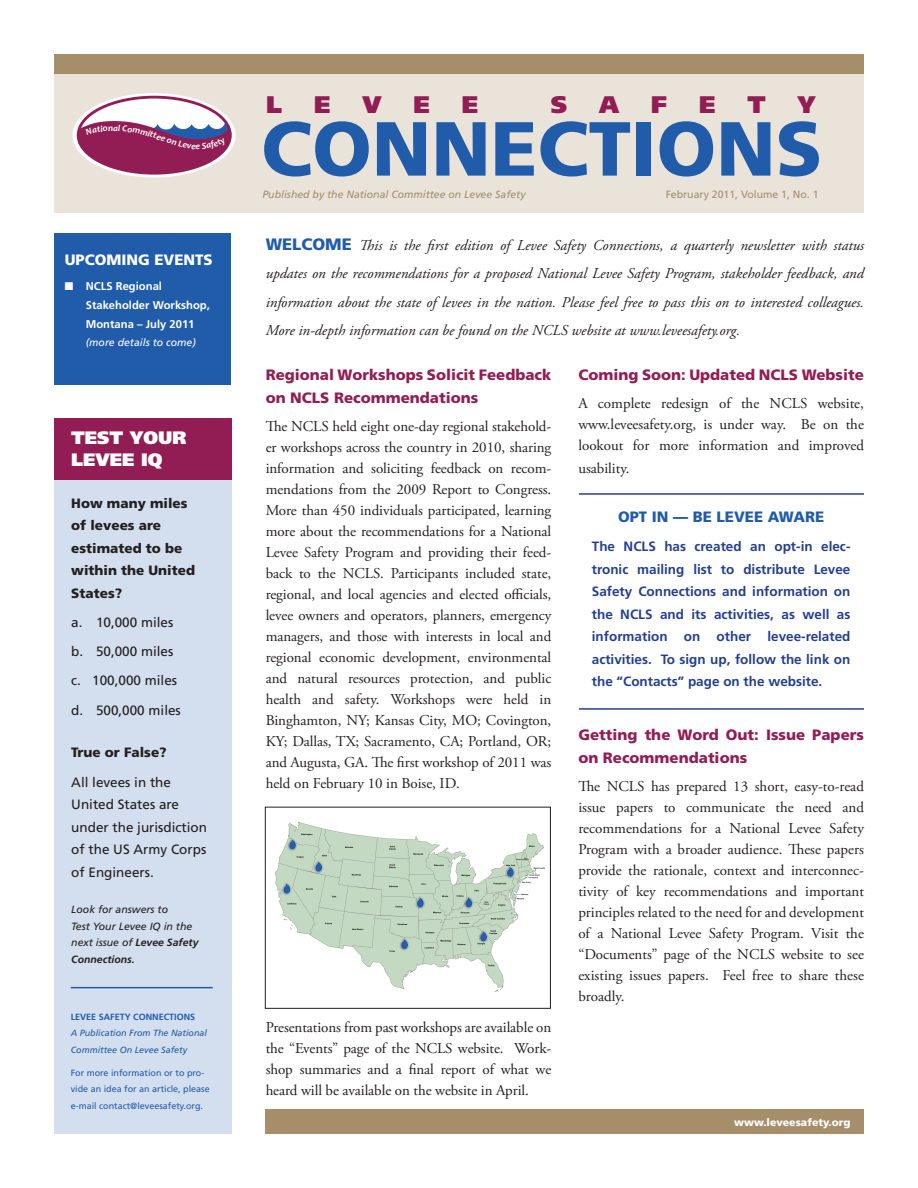
<style>
.page{position:relative;width:918px;height:1188px;background:#fff}
.page>*{position:absolute;margin:0;border:0;box-sizing:border-box;transform-origin:0 0}
.t1{font:900 76.5px "Frutiger";color:#215caa}
.t2{font:900 24px "Frutiger";color:#921d54}
.t3{font:900 18px/22.5px "Frutiger";color:#fff}
.text{font:15px/21px "Adobe Garamond Pro";letter-spacing:-.005em;color:#231f20;text-align:justify}
.t4{font:italic 15px/28.5px "Adobe Garamond Pro";color:#231f20;text-align:justify}
.subheads{font:900 15px/22.5px "Frutiger";color:#921d54}
.subheads-2{font:900 15px "Frutiger";color:#215caa}
.subheads-3{font:900 15px "Frutiger";color:#fff}
.subheads-4{font:700 13.5px/22.5px "Frutiger";color:#253f8e;text-align:justify}
.t5{font:13.5px/22.5px "Frutiger";color:#231f20}
.t6{font:900 13.5px/22.5px "Frutiger";color:#231f20}
.t7{font:700 11.25px/18.8px "Frutiger";color:#fff}
.t8{font:italic 10.5px/16.5px "Frutiger";color:#231f20}
.t9{font:italic 10.5px "Frutiger";color:#a68e6a}
.t10{font:10.5px "Frutiger";color:#a68e6a}
.t11{font:900 10.5px "Frutiger";color:#fff}
.t12{font:italic 10.5px "Frutiger";color:#fff}
.t13{font:italic 700 9.15px "Candara";color:#fff}
.subheads-5{font:9px/16.5px "Frutiger";color:#215cab}
.subheads-6{font:italic 9px/16.5px "Frutiger";color:#215cab}
.s1{font-weight:700}
.s2{font-weight:700;font-style:normal}
.s3{font-family:"Frutiger";font-weight:900;font-style:normal;font-size:16.5px;color:#215caa}
</style>
<div class="page">
<div style="left:54px;top:461px;width:177px;height:673px;background:#d3deee"></div>
<div style="left:54px;top:72px;width:810px;height:141px;background:#e9e3da"></div>
<div style="left:54px;top:54px;width:810px;height:19px;background:#a68e6a"></div>
<div style="left:266px;top:1109px;width:598px;height:25px;background:#a68e6a"></div>
<div style="left:55px;top:233px;width:176px;height:151px;background:#215caa"></div>
<img style="left:275px;top:822px;width:270px;height:170px">
<div style="left:265px;top:807px;width:286px;height:202px;border:1px solid #231f20"></div>
<hr style="left:579px;top:493px;width:285px;height:2px;background:#253f8e">
<hr style="left:579px;top:708px;width:285px;height:2px;background:#253f8e">
<svg style="left:74px;top:95px;width:160px;height:81px"></svg>
<div style="left:73px;top:93px;width:163px;height:85px;border:3px solid #fff;border-radius:50%"></div>
<div style="left:78px;top:97px;width:152px;height:76px;background:#fff;border-radius:50%"></div>
<div style="left:77px;top:96px;width:155px;height:79px;border:3px solid #911d54;border-radius:50%"></div>
<hr style="left:71px;top:987px;width:142px;height:1px;background:#215cab">
<div style="left:54px;top:418px;width:177px;height:62px;background:#921d54"></div>
<svg style="left:78px;top:120px;width:153px;height:53px"></svg>
<p class="t13" style="left:196px;top:140px;width:6px">e</p>
<p class="subheads-3" style="left:65px;top:250px;width:149px">UPCOMING EVENTS</p>
<p class="t7" style="left:86px;top:277px;width:126px;text-indent:-21px">■ NCLS Regional<br>Stakeholder Workshop,<br>Montana – July 2011</p>
<p class="t12" style="left:86px;top:337px;width:112px">(more details to come)</p>
<p class="t3" style="left:71px;top:426px;width:117px">TEST YOUR<br>LEVEE IQ</p>
<p class="t6" style="left:71px;top:491px;width:125px">How many miles of levees are estimated to be within the United<br>States?</p>
<p class="t5" style="left:71px;top:611px;width:104px">a. 10,000 miles</p>
<p class="t5" style="left:71px;top:640px;width:104px">b. 50,000 miles</p>
<p class="t5" style="left:71px;top:669px;width:107px">c. 100,000 miles</p>
<p class="t5" style="left:71px;top:699px;width:111px">d. 500,000 miles</p>
<p class="t6" style="left:71px;top:741px;width:97px">True or False?</p>
<p class="t5" style="left:71px;top:771px;width:137px">All levees in the<br>United States are under the jurisdiction of the US Army Corps of Engineers.</p>
<p class="t8" style="left:71px;top:901px;width:129px">Look for answers to<br>Test Your Levee IQ in the next issue of <span class="s1">Levee Safety<br>Connections.</span></p>
<p class="subheads-6" style="left:71px;top:1008px;width:138px"><span class="s2">LEVEE SAFETY CONNECTIONS<br></span>A Publication From The National<br>Committee On Levee Safety</p>
<p class="subheads-5" style="left:71px;top:1064px;width:141px">For more information or to pro&shy;vide an idea for an article, please e-mail contact@leveesafety.org.</p>
<p class="t2" style="left:266px;top:90px;width:18px">L</p>
<p class="t2" style="left:314px;top:90px;width:18px">E</p>
<p class="t2" style="left:362px;top:90px;width:21px">V</p>
<p class="t2" style="left:413px;top:90px;width:18px">E</p>
<p class="t2" style="left:462px;top:90px;width:18px">E</p>
<p class="t2" style="left:551px;top:90px;width:18px">S</p>
<p class="t2" style="left:599px;top:90px;width:21px">A</p>
<p class="t2" style="left:651px;top:90px;width:18px">F</p>
<p class="t2" style="left:699px;top:90px;width:18px">E</p>
<p class="t2" style="left:747px;top:90px;width:20px">T</p>
<p class="t2" style="left:798px;top:90px;width:20px">Y</p>
<p class="t1" style="left:261px;top:103px;width:563px">CONNECTIONS</p>
<p class="t9" style="left:262px;top:188px;width:265px">Published by the National Committee on Levee Safety</p>
<p class="t10" style="left:666px;top:188px;width:154px">February 2011, Volume 1, No. 1</p>
<p class="t4" style="left:266px;top:231px;width:600px"><span class="s3">WELCOME</span> This is the first edition of Levee Safety Connections, a quarterly newsletter with status updates on the recommendations for a proposed National Levee Safety Program, stakeholder feedback, and information about the state of levees in the nation. Please feel free to pass this on to interested colleagues.<br>More in-depth information can be found on the NCLS website at www.leveesafety.org.</p>
<p class="subheads" style="left:266px;top:364px;width:287px">Regional Workshops Solicit Feedback on NCLS Recommendations</p>
<p class="text" style="left:266px;top:416px;width:287px">The NCLS held eight one-day regional stakehold&shy;er workshops across the country in 2010, sharing information and soliciting feedback on recom&shy;mendations from the 2009 Report to Congress.<br>More than 450 individuals participated, learning more about the recommendations for a National Levee Safety Program and providing their feed&shy;back to the NCLS. Participants included state, regional, and local agencies and elected officials, levee owners and operators, planners, emergency managers, and those with interests in local and regional economic development, environmental and natural resources protection, and public health and safety. Workshops were held in Binghamton, NY; Kansas City, MO; Covington, KY; Dallas, TX; Sacramento, CA; Portland, OR; and Augusta, GA. The first workshop of 2011 was held on February 10 in Boise, ID.</p>
<p class="text" style="left:266px;top:1017px;width:287px">Presentations from past workshops are available on the “Events” page of the NCLS website. Work&shy;shop summaries and a final report of what we heard will be available on the website in April.</p>
<p class="subheads" style="left:578px;top:364px;width:287px">Coming Soon: Updated NCLS Website</p>
<p class="text" style="left:578px;top:393px;width:287px">A complete redesign of the NCLS website, www.leveesafety.org, is under way. Be on the lookout for more information and improved</p>
<p class="text" style="left:578px;top:458px;width:53px">usability.</p>
<p class="subheads-2" style="left:618px;top:508px;width:208px">OPT IN — BE LEVEE AWARE</p>
<p class="subheads-4" style="left:592px;top:535px;width:260px">The NCLS has created an opt-in elec&shy;tronic mailing list to distribute Levee Safety Connections and information on the NCLS and its activities, as well as information on other levee-related activities. To sign up, follow the link on the “Contacts” page on the website.</p>
<p class="subheads" style="left:578px;top:724px;width:287px">Getting the Word Out: Issue Papers on Recommendations</p>
<p class="text" style="left:578px;top:776px;width:287px">The NCLS has prepared 13 short, easy-to-read issue papers to communicate the need and recommendations for a National Levee Safety Program with a broader audience. These papers provide the rationale, context and interconnec&shy;tivity of key recommendations and important principles related to the need for and development of a National Levee Safety Program. Visit the “Documents” page of the NCLS website to see existing issues papers. Feel free to share these broadly.</p>
<p class="t11" style="left:734px;top:1116px;width:118px">www.leveesafety.org</p>
</div>
